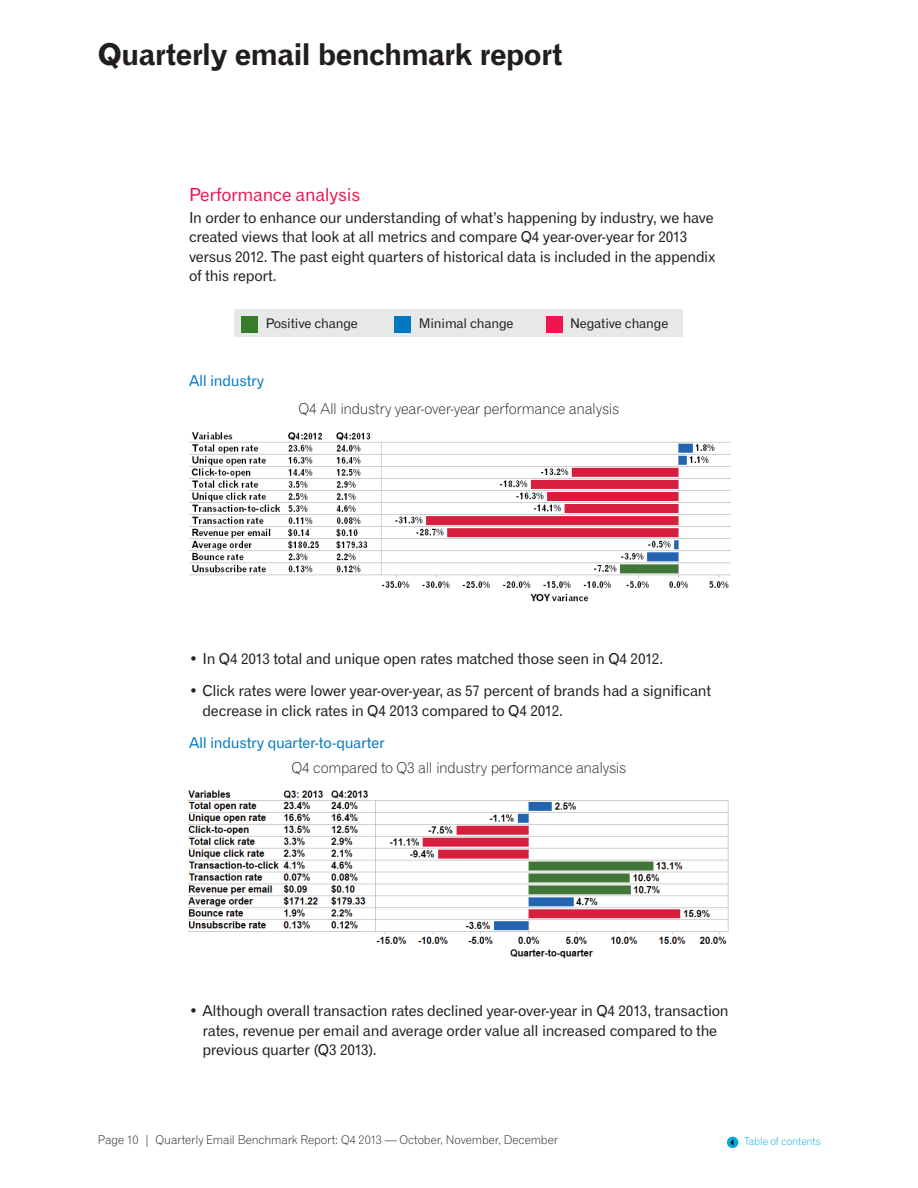
<style>
.page{position:relative;width:918px;height:1188px;background:#fff}
.page>*{position:absolute;margin:0;border:0;box-sizing:border-box;transform-origin:0 0}
.t1{font:30px "Gothic 720 BT Bold B";letter-spacing:-.025em;color:#221e1f}
.Red_SubHeading_-_12{font:18px "Gothic 720 BT Roman B";letter-spacing:-.015em;color:#ed174f}
.Body_Copy{font:15px/19.5px "Gothic 720 BT Roman B";letter-spacing:-.02em;color:#221e1f}
.Bulleted_List{font:15px/19.5px "Gothic 720 BT Roman B";letter-spacing:-.02em;color:#221e1f}
.Bullet_-_last{font:15px/19.5px "Gothic 720 BT Roman B";letter-spacing:-.02em;color:#221e1f}
.Chart_title{font:15px "Gothic 720 BT Light B";letter-spacing:-.02em;color:#231f20}
.Blue_subhead{font:15px "Gothic 720 BT Roman B";letter-spacing:-.02em;color:#0079c1}
.t2{font:13.2px "Gothic 720 BT Roman B";letter-spacing:-.015em;color:#231f20}
.t3{font:12px "Gothic 720 BT Light B";letter-spacing:-.01em;color:#221e1f}
.t4{font:10.5px "Gothic 720 BT Light B";letter-spacing:-.005em;color:#00a5db}
</style>
<div class="page">
<div style="left:727px;top:1137px;width:11px;height:11px;background:#00a5db;border-radius:50%"></div>
<svg style="left:730px;top:1139px;width:4px;height:7px"></svg>
<div style="left:234px;top:310px;width:448px;height:27px;background:#e7e8e8"></div>
<div style="left:241px;top:316px;width:17px;height:16px;background:#387c2b"></div>
<div style="left:395px;top:316px;width:16px;height:16px;background:#0079c1"></div>
<div style="left:546px;top:316px;width:16px;height:16px;background:#ed174f"></div>
<img style="left:189px;top:432px;width:541px;height:170px">
<img style="left:188px;top:790px;width:541px;height:169px">
<h1 class="t1" style="left:98px;top:36px;width:467px">Quarterly email benchmark report</h1>
<p class="Red_SubHeading_-_12" style="left:189px;top:183px;width:173px">Performance analysis</p>
<p class="Body_Copy" style="left:189px;top:207px;width:528px">In order to enhance our understanding of what’s happening by industry, we have created views that look at all metrics and compare Q4 year-over-year for 2013 versus 2012. The past eight quarters of historical data is included in the appendix of this report.</p>
<p class="t2" style="left:266px;top:315px;width:94px">Positive change</p>
<p class="t2" style="left:419px;top:315px;width:96px">Minimal change</p>
<p class="t2" style="left:570px;top:315px;width:100px">Negative change</p>
<p class="Blue_subhead" style="left:189px;top:372px;width:77px">All industry</p>
<p class="Chart_title" style="left:299px;top:400px;width:322px">Q4 All industry year-over-year performance analysis</p>
<p class="Bulleted_List" style="left:189px;top:649px;width:476px">• In Q4 2013 total and unique open rates matched those seen in Q4 2012.</p>
<p class="Bulleted_List" style="left:202px;top:681px;width:510px;text-indent:-14px">• Click rates were lower year-over-year, as 57 percent of brands had a significant decrease in click rates in Q4 2013 compared to Q4 2012.</p>
<p class="Blue_subhead" style="left:189px;top:734px;width:197px">All industry quarter-to-quarter</p>
<p class="Chart_title" style="left:291px;top:759px;width:336px">Q4 compared to Q3 all industry performance analysis</p>
<p class="Bullet_-_last" style="left:202px;top:1001px;width:528px;text-indent:-14px">• Although overall transaction rates declined year-over-year in Q4 2013, transaction rates, revenue per email and average order value all increased compared to the previous quarter (Q3 2013).</p>
<p class="t3" style="left:98px;top:1132px;width:462px">Page 10 | Quarterly Email Benchmark Report: Q4 2013 — October, November, December</p>
<p class="t4" style="left:745px;top:1135px;width:78px">Table of contents</p>
</div>
